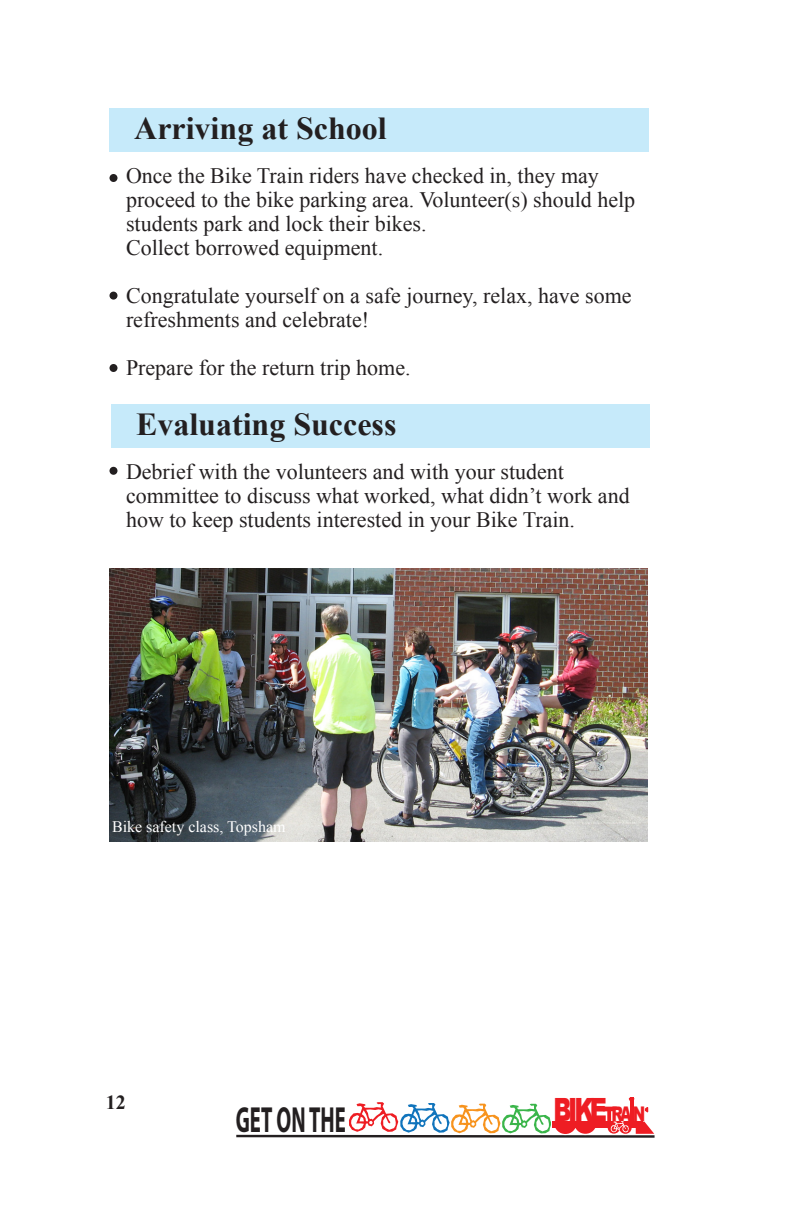
<style>
.page{position:relative;width:792px;height:1224px;background:#fff}
.page>*{position:absolute;margin:0;border:0;box-sizing:border-box;transform-origin:0 0}
.t1{font:700 36.4px "Myriad Pro";color:#231f20;scale:.57 1}
.t2{font:700 32px "Times New Roman";color:#231f20}
.t3{font:900 32px "Arial";color:#ee1d23;scale:.73 1}
.t4{font:22px/24px "Times New Roman";color:#231f20}
.t5{font:700 20px "Times New Roman";color:#231f20}
.t6{font:16px "Times New Roman";color:#fff}
.s1{font-size:20.2px}
</style>
<div class="page">
<div style="left:110px;top:108px;width:540px;height:44px;background:#c6eafa"></div>
<div style="left:111px;top:404px;width:539px;height:44px;background:#c6eafa"></div>
<div style="left:110px;top:292px;width:8px;height:8px;background:#231f20;border-radius:50%"></div>
<div style="left:110px;top:364px;width:8px;height:8px;background:#231f20;border-radius:50%"></div>
<div style="left:110px;top:467px;width:8px;height:8px;background:#231f20;border-radius:50%"></div>
<img style="left:109px;top:568px;width:539px;height:273px">
<div style="left:110px;top:174px;width:8px;height:8px;background:#231f20;border-radius:50%"></div>
<hr style="left:236px;top:1135px;width:419px;height:3px;background:#231f20">
<svg style="left:349px;top:1097px;width:305px;height:38px"></svg>
<h2 class="t2" style="left:134px;top:106px;width:254px">Arriving at School</h2>
<p class="t4" style="left:126px;top:163px;width:511px">Once the Bike Train riders have checked in, they may proceed to the bike parking area. Volunteer(s) should help students park and lock their bikes.<br>Collect borrowed equipment.</p>
<p class="t4" style="left:126px;top:283px;width:507px">Congratulate yourself on a safe journey, relax, have some refreshments and celebrate!</p>
<p class="t4" style="left:126px;top:355px;width:286px">Prepare for the return trip home.</p>
<h2 class="t2" style="left:136px;top:402px;width:262px">Evaluating Success</h2>
<p class="t4" style="left:126px;top:459px;width:505px">Debrief with the volunteers and with your student committee to discuss what worked, what didn’t work and how to keep students interested in your Bike Train.</p>
<p class="t6" style="left:112px;top:816px;width:175px">Bike safety class, Topsham</p>
<p class="t5" style="left:106px;top:1089px;width:21px">12</p>
<h1 class="t1" style="left:236px;top:1096px;width:195px">GET ON THE</h1>
<h2 class="t3" style="left:553px;top:1086px;width:127px">BIKE <span class="s1">RA N</span></h2>
</div>
